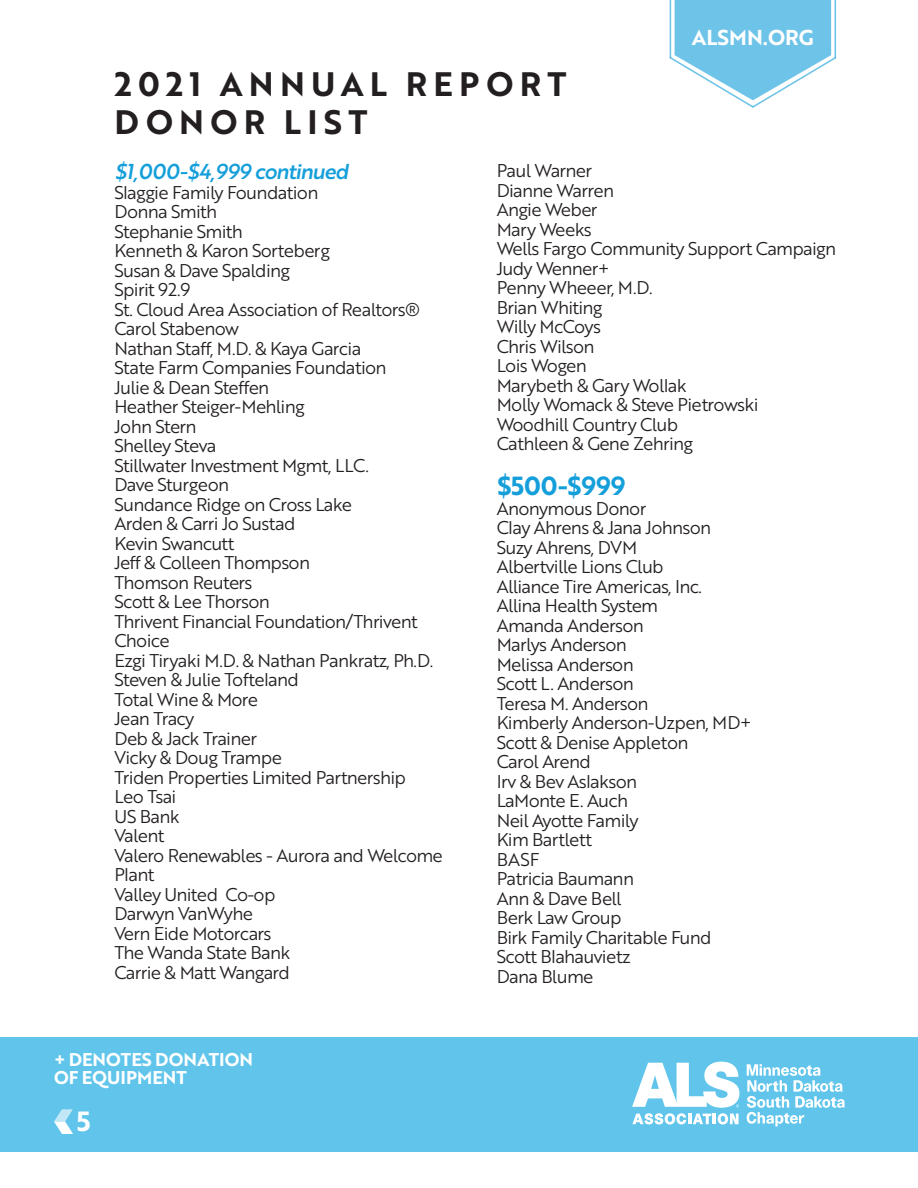
<style>
.page{position:relative;width:918px;height:1188px;background:#fff}
.page>*{position:absolute;margin:0;border:0;box-sizing:border-box;transform-origin:0 0}
.COBER_BIG{font:33px/37.5px "Brother 1816 Bold";letter-spacing:.19em;color:#231f20}
.Left{font:27px "Brother 1816 Bold";color:#fff}
.Left-2{font:25.5px "Brother 1816 Bold";color:#159fda}
.Left-3{font:21px "Brother 1816 Medium Italic";letter-spacing:-.04em;color:#159fda}
.Left-4{font:21px "Brother 1816 Bold";color:#fff}
.Left-5{font:18px/19.5px "Brother 1816 Book";letter-spacing:-.04em;color:#231f20}
.Left-6{font:18px/18px "Brother 1816 Bold";color:#fff}
</style>
<div class="page">
<svg style="left:669px;top:0;width:168px;height:108px"></svg>
<div style="left:0;top:1037px;width:918px;height:114px;background:#61c5eb"></div>
<svg style="left:747px;top:1064px;width:98px;height:62px"></svg>
<svg style="left:632px;top:1062px;width:107px;height:63px"></svg>
<svg style="left:54px;top:1109px;width:19px;height:25px"></svg>
<p class="COBER_BIG" style="left:114px;top:65px;width:454px">2021 ANNUAL REPORT<br>DONOR LIST</p>
<p class="Left-4" style="left:692px;top:22px;width:123px">ALSMN.ORG</p>
<p class="Left-3" style="left:114px;top:156px;width:236px">$1,000-$4,999 continued</p>
<p class="Left-5" style="left:114px;top:182px;width:205px">Slaggie Family Foundation</p>
<p class="Left-5" style="left:114px;top:201px;width:104px">Donna Smith</p>
<p class="Left-5" style="left:114px;top:221px;width:130px">Stephanie Smith</p>
<p class="Left-5" style="left:114px;top:240px;width:217px">Kenneth &amp; Karon Sorteberg</p>
<p class="Left-5" style="left:114px;top:260px;width:177px">Susan &amp; Dave Spalding</p>
<p class="Left-5" style="left:114px;top:279px;width:78px">Spirit 92.9</p>
<p class="Left-5" style="left:114px;top:299px;width:307px">St. Cloud Area Association of Realtors®</p>
<p class="Left-5" style="left:114px;top:318px;width:126px">Carol Stabenow</p>
<p class="Left-5" style="left:114px;top:338px;width:248px">Nathan Staff, M.D. &amp; Kaya Garcia</p>
<p class="Left-5" style="left:114px;top:357px;width:274px">State Farm Companies Foundation</p>
<p class="Left-5" style="left:114px;top:377px;width:156px">Julie &amp; Dean Steffen</p>
<p class="Left-5" style="left:114px;top:396px;width:192px">Heather Steiger-Mehling</p>
<p class="Left-5" style="left:114px;top:416px;width:84px">John Stern</p>
<p class="Left-5" style="left:114px;top:435px;width:103px">Shelley Steva</p>
<p class="Left-5" style="left:114px;top:455px;width:256px">Stillwater Investment Mgmt, LLC.</p>
<p class="Left-5" style="left:114px;top:474px;width:116px">Dave Sturgeon</p>
<p class="Left-5" style="left:114px;top:494px;width:239px">Sundance Ridge on Cross Lake</p>
<p class="Left-5" style="left:114px;top:513px;width:183px">Arden &amp; Carri Jo Sustad</p>
<p class="Left-5" style="left:114px;top:533px;width:121px">Kevin Swancutt</p>
<p class="Left-5" style="left:114px;top:552px;width:197px">Jeff &amp; Colleen Thompson</p>
<p class="Left-5" style="left:114px;top:572px;width:140px">Thomson Reuters</p>
<p class="Left-5" style="left:114px;top:591px;width:157px">Scott &amp; Lee Thorson</p>
<p class="Left-5" style="left:114px;top:611px;width:305px">Thrivent Financial Foundation/Thrivent<br>Choice</p>
<p class="Left-5" style="left:114px;top:650px;width:320px">Ezgi Tiryaki M.D. &amp; Nathan Pankratz, Ph.D.</p>
<p class="Left-5" style="left:114px;top:669px;width:186px">Steven &amp; Julie Tofteland</p>
<p class="Left-5" style="left:114px;top:689px;width:145px">Total Wine &amp; More</p>
<p class="Left-5" style="left:114px;top:708px;width:81px">Jean Tracy</p>
<p class="Left-5" style="left:114px;top:728px;width:144px">Deb &amp; Jack Trainer</p>
<p class="Left-5" style="left:114px;top:747px;width:169px">Vicky &amp; Doug Trampe</p>
<p class="Left-5" style="left:114px;top:767px;width:293px">Triden Properties Limited Partnership</p>
<p class="Left-5" style="left:114px;top:786px;width:64px">Leo Tsai</p>
<p class="Left-5" style="left:114px;top:806px;width:67px">US Bank</p>
<p class="Left-5" style="left:114px;top:825px;width:51px">Valent</p>
<p class="Left-5" style="left:114px;top:845px;width:330px">Valero Renewables - Aurora and Welcome<br>Plant</p>
<p class="Left-5" style="left:114px;top:884px;width:163px">Valley United Co-op</p>
<p class="Left-5" style="left:114px;top:903px;width:140px">Darwyn VanWyhe</p>
<p class="Left-5" style="left:114px;top:923px;width:159px">Vern Eide Motorcars</p>
<p class="Left-5" style="left:114px;top:942px;width:177px">The Wanda State Bank</p>
<p class="Left-5" style="left:114px;top:962px;width:177px">Carrie &amp; Matt Wangard</p>
<p class="Left-6" style="left:54px;top:1050px;width:201px">+ DENOTES DONATION<br>OF EQUIPMENT</p>
<p class="Left" style="left:77px;top:1101px;width:15px">5</p>
<p class="Left-5" style="left:497px;top:160px;width:97px">Paul Warner</p>
<p class="Left-5" style="left:497px;top:180px;width:119px">Dianne Warren</p>
<p class="Left-5" style="left:497px;top:199px;width:102px">Angie Weber</p>
<p class="Left-5" style="left:497px;top:219px;width:97px">Mary Weeks</p>
<p class="Left-5" style="left:497px;top:238px;width:341px">Wells Fargo Community Support Campaign</p>
<p class="Left-5" style="left:497px;top:258px;width:114px">Judy Wenner+</p>
<p class="Left-5" style="left:497px;top:277px;width:157px">Penny Wheeer, M.D.</p>
<p class="Left-5" style="left:497px;top:297px;width:107px">Brian Whiting</p>
<p class="Left-5" style="left:497px;top:316px;width:106px">Willy McCoys</p>
<p class="Left-5" style="left:497px;top:336px;width:99px">Chris Wilson</p>
<p class="Left-5" style="left:497px;top:355px;width:92px">Lois Wogen</p>
<p class="Left-5" style="left:497px;top:375px;width:191px">Marybeth &amp; Gary Wollak</p>
<p class="Left-5" style="left:497px;top:394px;width:263px">Molly Womack &amp; Steve Pietrowski</p>
<p class="Left-5" style="left:497px;top:414px;width:183px">Woodhill Country Club</p>
<p class="Left-5" style="left:497px;top:433px;width:198px">Cathleen &amp; Gene Zehring</p>
<p class="Left-2" style="left:497px;top:467px;width:130px">$500-$999</p>
<p class="Left-5" style="left:497px;top:498px;width:151px">Anonymous Donor</p>
<p class="Left-5" style="left:497px;top:517px;width:216px">Clay Ahrens &amp; Jana Johnson</p>
<p class="Left-5" style="left:497px;top:537px;width:142px">Suzy Ahrens, DVM</p>
<p class="Left-5" style="left:497px;top:556px;width:168px">Albertville Lions Club</p>
<p class="Left-5" style="left:497px;top:576px;width:207px">Alliance Tire Americas, Inc.</p>
<p class="Left-5" style="left:497px;top:595px;width:163px">Allina Health System</p>
<p class="Left-5" style="left:497px;top:615px;width:149px">Amanda Anderson</p>
<p class="Left-5" style="left:497px;top:634px;width:132px">Marlys Anderson</p>
<p class="Left-5" style="left:497px;top:654px;width:138px">Melissa Anderson</p>
<p class="Left-5" style="left:497px;top:673px;width:139px">Scott L. Anderson</p>
<p class="Left-5" style="left:497px;top:693px;width:153px">Teresa M. Anderson</p>
<p class="Left-5" style="left:497px;top:712px;width:256px">Kimberly Anderson-Uzpen, MD+</p>
<p class="Left-5" style="left:497px;top:732px;width:193px">Scott &amp; Denise Appleton</p>
<p class="Left-5" style="left:497px;top:751px;width:96px">Carol Arend</p>
<p class="Left-5" style="left:497px;top:771px;width:142px">Irv &amp; Bev Aslakson</p>
<p class="Left-5" style="left:497px;top:790px;width:133px">LaMonte E. Auch</p>
<p class="Left-5" style="left:497px;top:810px;width:143px">Neil Ayotte Family</p>
<p class="Left-5" style="left:497px;top:829px;width:97px">Kim Bartlett</p>
<p class="Left-5" style="left:497px;top:849px;width:44px">BASF</p>
<p class="Left-5" style="left:497px;top:868px;width:139px">Patricia Baumann</p>
<p class="Left-5" style="left:497px;top:888px;width:126px">Ann &amp; Dave Bell</p>
<p class="Left-5" style="left:497px;top:907px;width:126px">Berk Law Group</p>
<p class="Left-5" style="left:497px;top:927px;width:216px">Birk Family Charitable Fund</p>
<p class="Left-5" style="left:497px;top:946px;width:135px">Scott Blahauvietz</p>
<p class="Left-5" style="left:497px;top:966px;width:98px">Dana Blume</p>
</div>
